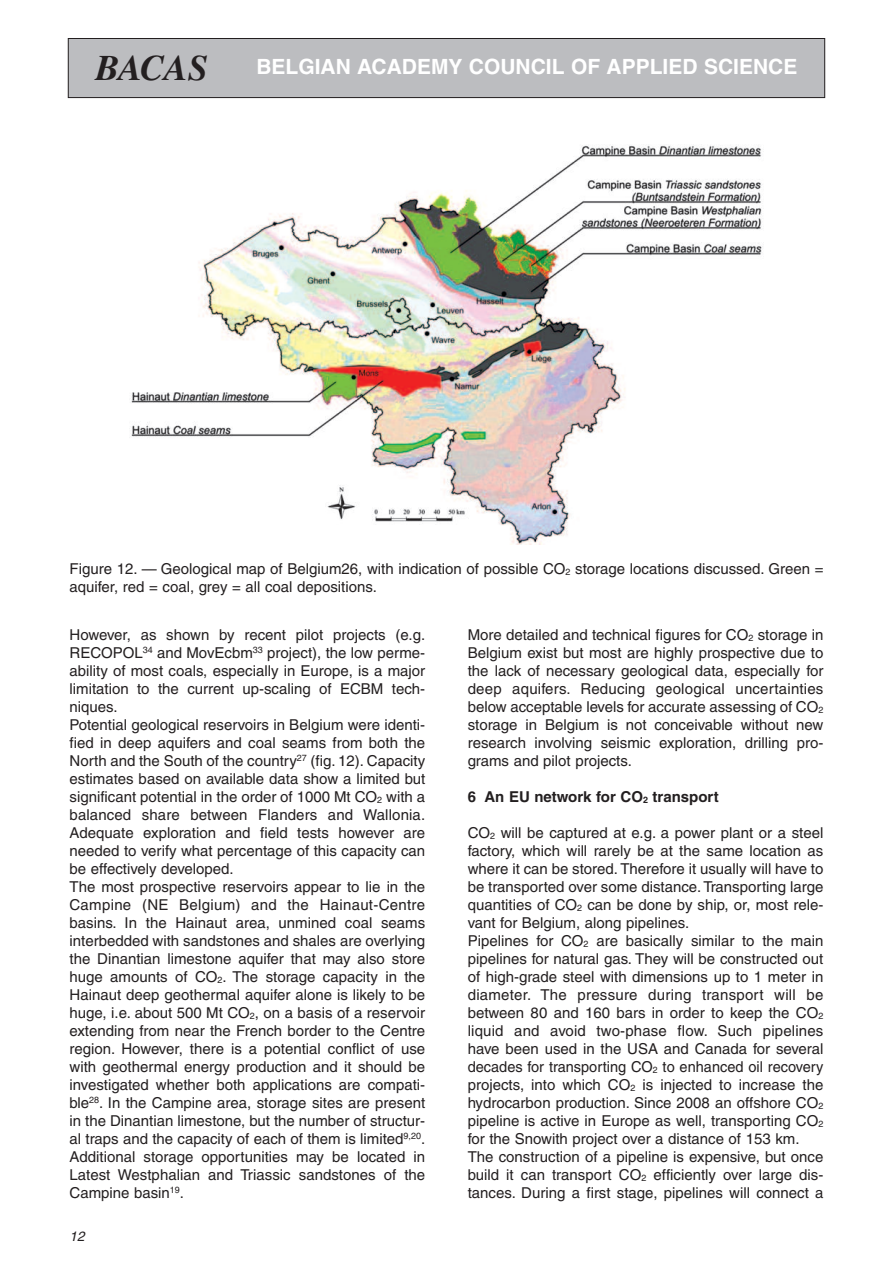
<style>
.page{position:relative;width:893px;height:1263px;background:#fff}
.page>*{position:absolute;margin:0;border:0;box-sizing:border-box;transform-origin:0 0}
.t1{font:italic 700 36px "Times";letter-spacing:-.01em;color:#231f20}
.t2{font:700 21px "Helvetica";color:#fff}
.t3{font:15px/18px "Helvetica";color:#231f20}
.t4{font:700 15px "Helvetica";color:#231f20}
.t5{font:italic 13.5px "Helvetica";color:#231f20}
</style>
<div class="page">
<div style="left:68px;top:38px;width:757px;height:60px;background:#bcbdc0"></div>
<div style="left:68px;top:38px;width:757px;height:60px;border:1px solid #231f20"></div>
<img style="left:131px;top:145px;width:632px;height:399px">
<h1 class="t1" style="left:95px;top:55px;width:114px">BACAS</h1>
<h2 class="t2" style="left:256px;top:59px;width:543px">BELGIAN ACADEMY COUNCIL OF APPLIED SCIENCE</h2>
<p class="t3" style="left:70px;top:561px;width:755px">Figure 12. — Geological map of Belgium26, with indication of possible CO<sub>2</sub> storage locations discussed. Green = aquifer, red = coal, grey = all coal depositions.</p>
<p class="t3" style="left:70px;top:627px;width:357px">However, as shown by recent pilot projects (e.g.<br>RECOPOL<sup>34</sup> and MovEcbm<sup>33</sup> project), the low perme&shy;ability of most coals, especially in Europe, is a major limitation to the current up-scaling of ECBM tech&shy;niques.<br>Potential geological reservoirs in Belgium were identi&shy;fied in deep aquifers and coal seams from both the North and the South of the country<sup>27</sup> (fig. 12). Capacity estimates based on available data show a limited but significant potential in the order of 1000 Mt CO<sub>2</sub> with a balanced share between Flanders and Wallonia.<br>Adequate exploration and field tests however are needed to verify what percentage of this capacity can be effectively developed.<br>The most prospective reservoirs appear to lie in the Campine (NE Belgium) and the Hainaut-Centre basins. In the Hainaut area, unmined coal seams interbedded with sandstones and shales are overlying the Dinantian limestone aquifer that may also store huge amounts of CO<sub>2</sub>. The storage capacity in the Hainaut deep geothermal aquifer alone is likely to be huge, i.e. about 500 Mt CO<sub>2</sub>, on a basis of a reservoir extending from near the French border to the Centre region. However, there is a potential conflict of use with geothermal energy production and it should be investigated whether both applications are compati&shy;ble<sup>28</sup>. In the Campine area, storage sites are present in the Dinantian limestone, but the number of structur&shy;al traps and the capacity of each of them is limited<sup>9,20</sup>.<br>Additional storage opportunities may be located in Latest Westphalian and Triassic sandstones of the Campine basin<sup>19</sup>.</p>
<p class="t3" style="left:468px;top:627px;width:357px;text-align:justify">More detailed and technical figures for CO<sub>2</sub> storage in Belgium exist but most are highly prospective due to the lack of necessary geological data, especially for deep aquifers. Reducing geological uncertainties below acceptable levels for accurate assessing of CO<sub>2 </sub>storage in Belgium is not conceivable without new research involving seismic exploration, drilling pro&shy;grams and pilot projects.</p>
<p class="t4" style="left:468px;top:791px;width:252px">6 An EU network for CO<sub>2</sub> transport</p>
<p class="t3" style="left:468px;top:825px;width:357px">CO<sub>2</sub> will be captured at e.g. a power plant or a steel factory, which will rarely be at the same location as where it can be stored.Therefore it usually will have to be transported over some distance.Transporting large quantities of CO<sub>2</sub> can be done by ship, or, most rele&shy;vant for Belgium, along pipelines.<br>Pipelines for CO<sub>2</sub> are basically similar to the main pipelines for natural gas. They will be constructed out of high-grade steel with dimensions up to 1 meter in diameter. The pressure during transport will be between 80 and 160 bars in order to keep the CO<sub>2 </sub>liquid and avoid two-phase flow. Such pipelines have been used in the USA and Canada for several decades for transporting CO<sub>2</sub> to enhanced oil recovery projects, into which CO<sub>2</sub> is injected to increase the hydrocarbon production. Since 2008 an offshore CO<sub>2 </sub>pipeline is active in Europe as well, transporting CO<sub>2 </sub>for the Snowith project over a distance of 153 km.<br>The construction of a pipeline is expensive, but once build it can transport CO<sub>2</sub> efficiently over large dis&shy;tances. During a first stage, pipelines will connect a</p>
<p class="t5" style="left:70px;top:1231px;width:17px">12</p>
</div>
